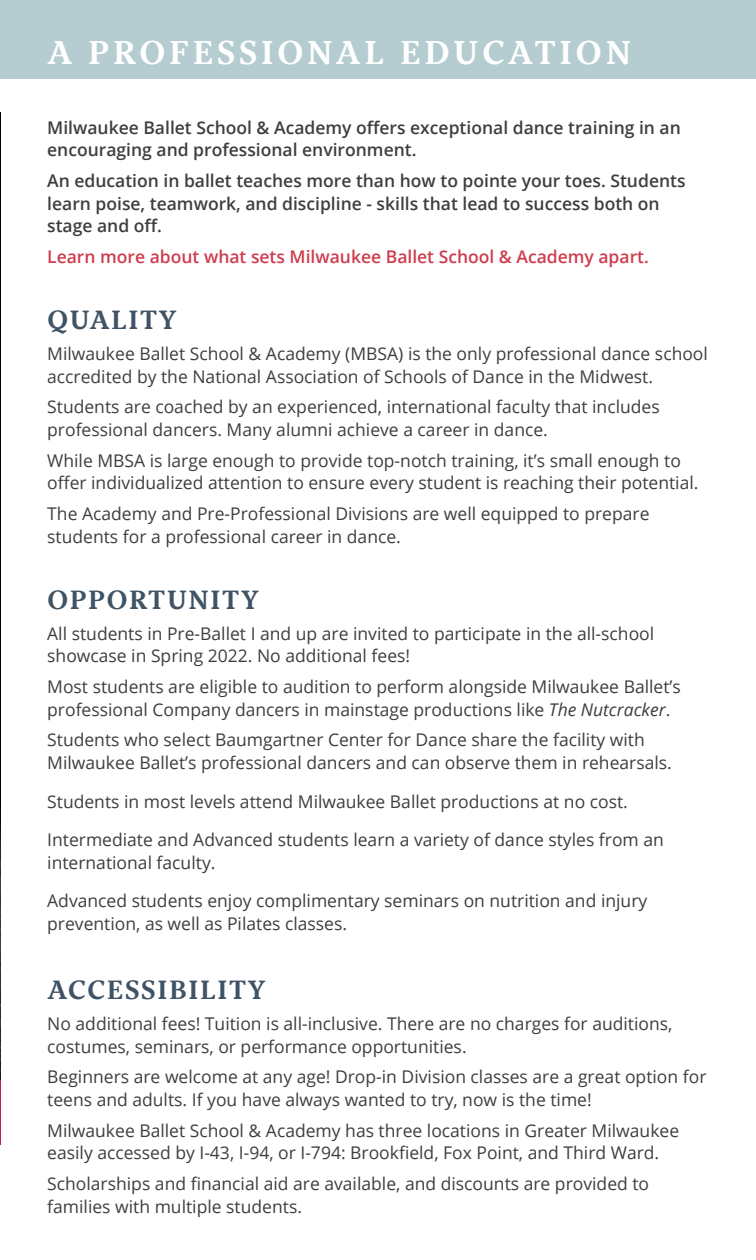
<style>
.page{position:relative;width:756px;height:1260px;background:#fff}
.page>*{position:absolute;margin:0;border:0;box-sizing:border-box;transform-origin:0 0}
.t1{font:700 35px "Capitolina W03";letter-spacing:.11em;color:#fff}
.t2{font:700 28px "Capitolina W03";letter-spacing:.06em;color:#405365}
.t3{font:17.5px/22.8px "Open Sans";color:#3e3e3f}
.t4{font:600 17.5px/22.8px "Open Sans";color:#3e3e3f}
.t5{font:600 17.5px "Open Sans";color:#cf3c4d}
.s1{font-style:italic}
</style>
<div class="page">
<img style="left:0;top:113px;width:1px;height:968px">
<hr style="left:0;top:1081px;width:1px;height:64px;background:#cb1e41">
<div style="left:1px;top:0;width:755px;height:78px;background:#b5cdd0"></div>
<p class="t1" style="left:47px;top:31px;width:585px">A PROFESSIONAL EDUCATION</p>
<p class="t4" style="left:47px;top:115px;width:635px">Milwaukee Ballet School &amp; Academy offers exceptional dance training in an encouraging and professional environment.</p>
<p class="t4" style="left:47px;top:169px;width:640px">An education in ballet teaches more than how to pointe your toes. Students learn poise, teamwork, and discipline - skills that lead to success both on stage and off.</p>
<p class="t5" style="left:47px;top:245px;width:603px">Learn more about what sets Milwaukee Ballet School &amp; Academy apart.</p>
<p class="t2" style="left:47px;top:303px;width:131px">QUALITY</p>
<p class="t3" style="left:47px;top:342px;width:662px">Milwaukee Ballet School &amp; Academy (MBSA) is the only professional dance school accredited by the National Association of Schools of Dance in the Midwest.</p>
<p class="t3" style="left:47px;top:395px;width:614px">Students are coached by an experienced, international faculty that includes professional dancers. Many alumni achieve a career in dance.</p>
<p class="t3" style="left:47px;top:449px;width:653px">While MBSA is large enough to provide top-notch training, it’s small enough to offer individualized attention to ensure every student is reaching their potential.</p>
<p class="t3" style="left:47px;top:502px;width:604px">The Academy and Pre-Professional Divisions are well equipped to prepare students for a professional career in dance.</p>
<p class="t2" style="left:47px;top:583px;width:213px">OPPORTUNITY</p>
<p class="t3" style="left:47px;top:622px;width:609px">All students in Pre-Ballet I and up are invited to participate in the all-school showcase in Spring 2022. No additional fees!</p>
<p class="t3" style="left:47px;top:675px;width:635px">Most students are eligible to audition to perform alongside Milwaukee Ballet’s professional Company dancers in mainstage productions like <span class="s1">The Nutcracker</span>.</p>
<p class="t3" style="left:47px;top:728px;width:626px">Students who select Baumgartner Center for Dance share the facility with<br>Milwaukee Ballet’s professional dancers and can observe them in rehearsals.</p>
<p class="t3" style="left:47px;top:790px;width:582px">Students in most levels attend Milwaukee Ballet productions at no cost.</p>
<p class="t3" style="left:47px;top:828px;width:618px">Intermediate and Advanced students learn a variety of dance styles from an international faculty.</p>
<p class="t3" style="left:47px;top:889px;width:602px">Advanced students enjoy complimentary seminars on nutrition and injury prevention, as well as Pilates classes.</p>
<p class="t2" style="left:47px;top:973px;width:220px">ACCESSIBILITY</p>
<p class="t3" style="left:47px;top:1012px;width:627px">No additional fees! Tuition is all-inclusive. There are no charges for auditions, costumes, seminars, or performance opportunities.</p>
<p class="t3" style="left:47px;top:1065px;width:661px">Beginners are welcome at any age! Drop-in Division classes are a great option for teens and adults. If you have always wanted to try, now is the time!</p>
<p class="t3" style="left:47px;top:1118px;width:633px">Milwaukee Ballet School &amp; Academy has three locations in Greater Milwaukee easily accessed by I-43, I-94, or I-794: Brookfield, Fox Point, and Third Ward.</p>
<p class="t3" style="left:47px;top:1172px;width:603px">Scholarships and financial aid are available, and discounts are provided to families with multiple students.</p>
</div>
